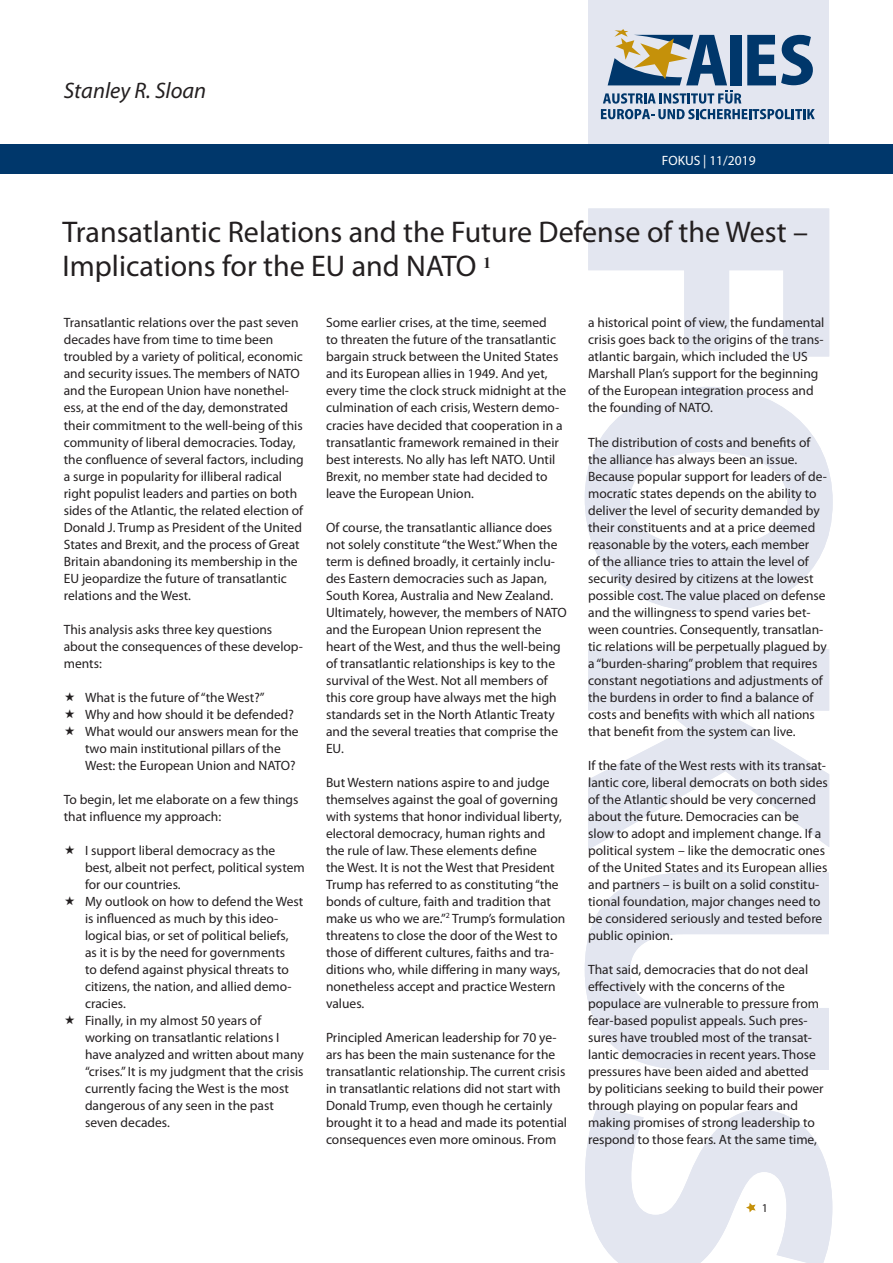
<style>
.page{position:relative;width:893px;height:1263px;background:#fff}
.page>*{position:absolute;margin:0;border:0;box-sizing:border-box;transform-origin:0 0}
._00_Headline{font:30px/34px "Myriad Pro";color:#231f20}
._01_Autor{font:italic 22.5px "Myriad Pro";color:#231f20}
._03_Fließtext{font:13.5px/17px "Myriad Pro";color:#231f20}
.t1{font:13.5px "Myriad Pro";color:#fff}
.t2{font:12px "Myriad Pro";color:#231f20}
</style>
<div class="page">
<div style="left:588px;top:0;width:241px;height:171px;background:#e3e6f0"></div>
<svg style="left:585px;top:208px;width:248px;height:1055px;fill:#e3e6f0"></svg>
<div style="left:0;top:145px;width:893px;height:29px;background:#00376b"></div>
<svg style="left:746px;top:1203px;width:10px;height:9px"></svg>
<svg style="left:601px;top:29px;width:214px;height:90px"></svg>
<p class="_01_Autor" style="left:64px;top:76px;width:144px">Stanley R. Sloan</p>
<p class="t1" style="left:662px;top:152px;width:95px">FOKUS | 11/2019</p>
<p class="_00_Headline" style="left:62px;top:215px;width:747px">Transatlantic Relations and the Future Defense of the West –<br>Implications for the EU and NATO <sup>1</sup></p>
<p class="_03_Fließtext" style="left:64px;top:314px;width:242px">Transatlantic relations over the past seven decades have from time to time been troubled by a variety of political, economic and security issues. The members of NATO and the European Union have nonethel&shy;ess, at the end of the day, demonstrated their commitment to the well-being of this community of liberal democracies. Today, the confluence of several factors, including a surge in popularity for illiberal radical right populist leaders and parties on both sides of the Atlantic, the related election of Donald J. Trump as President of the United States and Brexit, and the process of Great Britain abandoning its membership in the EU jeopardize the future of transatlantic relations and the West.</p>
<p class="_03_Fließtext" style="left:64px;top:620px;width:241px">This analysis asks three key questions about the consequences of these develop&shy;ments:</p>
<p class="_03_Fließtext" style="left:85px;top:688px;width:181px">What is the future of “the West?”</p>
<p class="_03_Fließtext" style="left:85px;top:705px;width:210px">Why and how should it be defended?</p>
<p class="_03_Fließtext" style="left:85px;top:722px;width:215px">What would our answers mean for the two main institutional pillars of the<br>West: the European Union and NATO?</p>
<p class="_03_Fließtext" style="left:64px;top:790px;width:236px">To begin, let me elaborate on a few things that influence my approach:</p>
<p class="_03_Fließtext" style="left:85px;top:841px;width:221px">I support liberal democracy as the best, albeit not perfect, political system for our countries.</p>
<p class="_03_Fließtext" style="left:85px;top:892px;width:220px">My outlook on how to defend the West is influenced as much by this ideo&shy;logical bias, or set of political beliefs, as it is by the need for governments<br>to defend against physical threats to citizens, the nation, and allied demo&shy;cracies.</p>
<p class="_03_Fließtext" style="left:85px;top:1012px;width:220px">Finally, in my almost 50 years of working on transatlantic relations I have analyzed and written about many “crises.” It is my judgment that the crisis currently facing the West is the most dangerous of any seen in the past seven decades.</p>
<p class="_03_Fließtext" style="left:326px;top:314px;width:242px">Some earlier crises, at the time, seemed<br>to threaten the future of the transatlantic bargain struck between the United States and its European allies in 1949. And yet, every time the clock struck midnight at the culmination of each crisis, Western demo&shy;cracies have decided that cooperation in a transatlantic framework remained in their best interests. No ally has left NATO. Until Brexit, no member state had decided to leave the European Union.</p>
<p class="_03_Fließtext" style="left:326px;top:518px;width:242px">Of course, the transatlantic alliance does not solely constitute “the West.” When the term is defined broadly, it certainly inclu&shy;des Eastern democracies such as Japan, South Korea, Australia and New Zealand.<br>Ultimately, however, the members of NATO and the European Union represent the heart of the West, and thus the well-being of transatlantic relationships is key to the survival of the West. Not all members of this core group have always met the high standards set in the North Atlantic Treaty and the several treaties that comprise the EU.</p>
<p class="_03_Fließtext" style="left:326px;top:773px;width:241px">But Western nations aspire to and judge themselves against the goal of governing with systems that honor individual liberty, electoral democracy, human rights and the rule of law. These elements define<br>the West. It is not the West that President Trump has referred to as constituting “the bonds of culture, faith and tradition that make us who we are.”<sup>2</sup> Trump’s formulation threatens to close the door of the West to those of different cultures, faiths and tra&shy;ditions who, while differing in many ways, nonetheless accept and practice Western values.</p>
<p class="_03_Fließtext" style="left:326px;top:1029px;width:242px">Principled American leadership for 70 ye&shy;ars has been the main sustenance for the transatlantic relationship. The current crisis in transatlantic relations did not start with Donald Trump, even though he certainly brought it to a head and made its potential consequences even more ominous. From</p>
<p class="_03_Fließtext" style="left:588px;top:314px;width:238px">a historical point of view, the fundamental crisis goes back to the origins of the trans&shy;atlantic bargain, which included the US Marshall Plan’s support for the beginning of the European integration process and the founding of NATO.</p>
<p class="_03_Fließtext" style="left:588px;top:433px;width:240px">The distribution of costs and benefits of the alliance has always been an issue.<br>Because popular support for leaders of de&shy;mocratic states depends on the ability to deliver the level of security demanded by their constituents and at a price deemed reasonable by the voters, each member<br>of the alliance tries to attain the level of security desired by citizens at the lowest possible cost. The value placed on defense and the willingness to spend varies bet&shy;ween countries. Consequently, transatlan&shy;tic relations will be perpetually plagued by a “burden-sharing” problem that requires constant negotiations and adjustments of the burdens in order to find a balance of costs and benefits with which all nations that benefit from the system can live.</p>
<p class="_03_Fließtext" style="left:588px;top:756px;width:241px">If the fate of the West rests with its transat&shy;lantic core, liberal democrats on both sides of the Atlantic should be very concerned about the future. Democracies can be slow to adopt and implement change. If a political system – like the democratic ones of the United States and its European allies and partners – is built on a solid constitu&shy;tional foundation, major changes need to be considered seriously and tested before public opinion.</p>
<p class="_03_Fließtext" style="left:588px;top:960px;width:237px">That said, democracies that do not deal effectively with the concerns of the populace are vulnerable to pressure from fear-based populist appeals. Such pres&shy;sures have troubled most of the transat&shy;lantic democracies in recent years. Those pressures have been aided and abetted by politicians seeking to build their power through playing on popular fears and making promises of strong leadership to respond to those fears. At the same time,</p>
<p class="t2" style="left:762px;top:1200px;width:8px">1</p>
</div>
